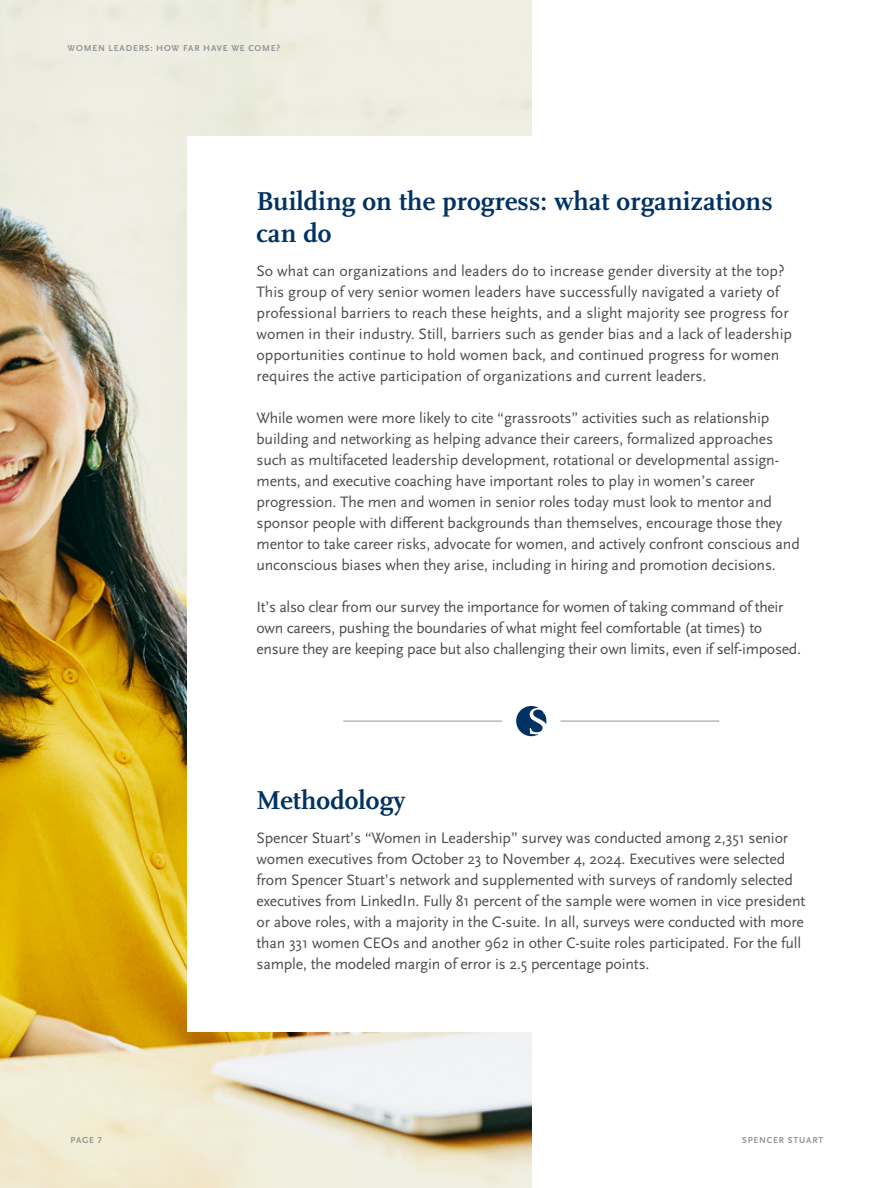
<style>
.page{position:relative;width:891px;height:1188px;background:#fff}
.page>*{position:absolute;margin:0;border:0;box-sizing:border-box;transform-origin:0 0}
.t1{font:700 27px/32.4px "Scala Pro";letter-spacing:.005em;color:#003262}
.t2{font:15.75px/21px "Scala Sans Pro";letter-spacing:-.01em;color:#4d4d4f}
.t3{font:700 9px "Scala Sans Pro";letter-spacing:.09em;color:#939598}
</style>
<div class="page">
<img style="left:0;top:0;width:531px;height:1188px">
<div style="left:188px;top:136px;width:703px;height:896px;background:#fff"></div>
<hr style="left:343px;top:721px;width:159px;height:1px;background:#939598">
<hr style="left:561px;top:721px;width:158px;height:1px;background:#939598">
<svg style="left:516px;top:706px;width:30px;height:30px"></svg>
<p class="t3" style="left:68px;top:43px;width:214px">WOMEN LEADERS: HOW FAR HAVE WE COME?</p>
<h1 class="t1" style="left:256px;top:185px;width:518px">Building on the progress: what organizations can do</h1>
<p class="t2" style="left:256px;top:260px;width:537px">So what can organizations and leaders do to increase gender diversity at the top?<br>This group of very senior women leaders have successfully navigated a variety of professional barriers to reach these heights, and a slight majority see progress for women in their industry. Still, barriers such as gender bias and a lack of leadership opportunities continue to hold women back, and continued progress for women requires the active participation of organizations and current leaders.</p>
<p class="t2" style="left:256px;top:407px;width:545px">While women were more likely to cite “grassroots” activities such as relationship building and networking as helping advance their careers, formalized approaches such as multifaceted leadership development, rotational or developmental assign&shy;ments, and executive coaching have important roles to play in women’s career progression. The men and women in senior roles today must look to mentor and sponsor people with different backgrounds than themselves, encourage those they mentor to take career risks, advocate for women, and actively confront conscious and unconscious biases when they arise, including in hiring and promotion decisions.</p>
<p class="t2" style="left:256px;top:596px;width:546px">It’s also clear from our survey the importance for women of taking command of their own careers, pushing the boundaries of what might feel comfortable (at times) to ensure they are keeping pace but also challenging their own limits, even if self-imposed.</p>
<h1 class="t1" style="left:256px;top:784px;width:151px">Methodology</h1>
<p class="t2" style="left:256px;top:827px;width:551px">Spencer Stuart’s “Women in Leadership” survey was conducted among 2,351 senior women executives from October 23 to November 4, 2024. Executives were selected from Spencer Stuart’s network and supplemented with surveys of randomly selected executives from LinkedIn. Fully 81 percent of the sample were women in vice president or above roles, with a majority in the C-suite. In all, surveys were conducted with more than 331 women CEOs and another 962 in other C-suite roles participated. For the full sample, the modeled margin of error is 2.5 percentage points.</p>
<p class="t3" style="left:70px;top:1135px;width:33px">PAGE 7</p>
<p class="t3" style="left:742px;top:1135px;width:83px">SPENCER STUART</p>
</div>
